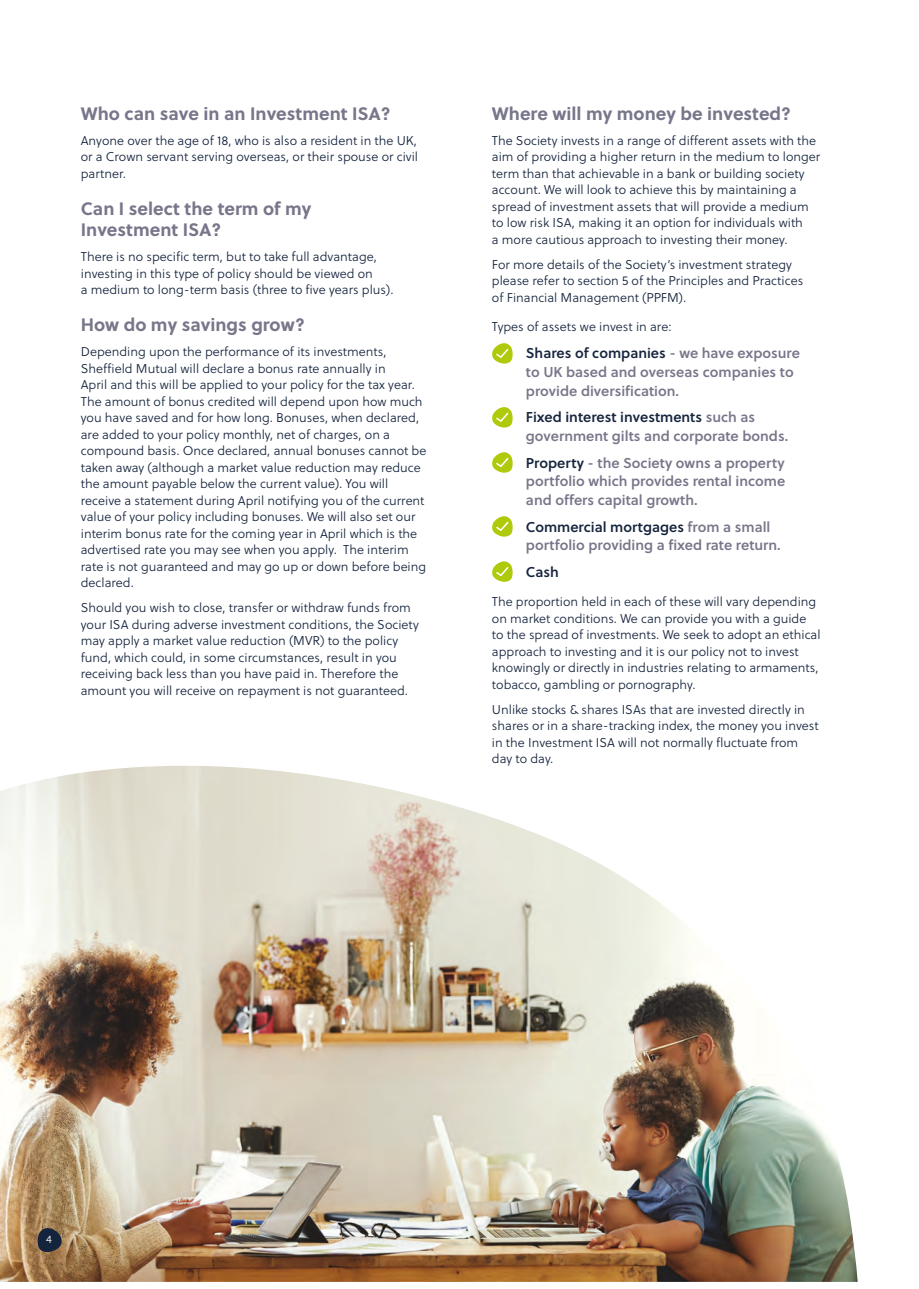
<style>
.page{position:relative;width:919px;height:1289px;background:#fff}
.page>*{position:absolute;margin:0;border:0;box-sizing:border-box;transform-origin:0 0}
.t1{font:700 18px/21.8px "Soleil";color:#77768a}
.Bullet_text{font:14.25px/18.8px "Soleil Sb";color:#77768a}
.Bullet_text-2{font:14.25px "Soleil Sb";color:#15243d}
.Body_copy{font:12.75px/16.5px "Soleil Lt";color:#15243d}
.t2{font:10.8px "Soleil Lt";color:#fff}
.s1{color:#15243d}
</style>
<div class="page">
<svg style="left:492px;top:343px;width:20px;height:21px"></svg>
<svg style="left:492px;top:407px;width:20px;height:20px"></svg>
<svg style="left:492px;top:452px;width:20px;height:21px"></svg>
<svg style="left:492px;top:516px;width:20px;height:20px"></svg>
<svg style="left:492px;top:561px;width:20px;height:21px"></svg>
<img style="left:0;top:765px;width:857px;height:516px">
<svg style="left:38px;top:1227px;width:24px;height:25px"></svg>
<h3 class="t1" style="left:81px;top:102px;width:311px">Who can save in an Investment ISA?</h3>
<p class="Body_copy" style="left:81px;top:132px;width:339px;text-align:justify">Anyone over the age of 18, who is also a resident in the UK, or a Crown servant serving overseas, or their spouse or civil partner.</p>
<h3 class="t1" style="left:81px;top:196px;width:232px">Can I select the term of my<br>Investment ISA?</h3>
<p class="Body_copy" style="left:81px;top:248px;width:314px">There is no specific term, but to take full advantage, investing in this type of policy should be viewed on<br>a medium to long-term basis (three to five years plus).</p>
<h3 class="t1" style="left:81px;top:313px;width:226px">How do my savings grow?</h3>
<p class="Body_copy" style="left:81px;top:343px;width:347px">Depending upon the performance of its investments, Sheffield Mutual will declare a bonus rate annually in<br>April and this will be applied to your policy for the tax year.<br>The amount of bonus credited will depend upon how much you have saved and for how long. Bonuses, when declared, are added to your policy monthly, net of charges, on a compound basis. Once declared, annual bonuses cannot be taken away (although a market value reduction may reduce the amount payable below the current value). You will receive a statement during April notifying you of the current value of your policy including bonuses. We will also set our interim bonus rate for the coming year in April which is the advertised rate you may see when you apply. The interim rate is not guaranteed and may go up or down before being declared.</p>
<p class="Body_copy" style="left:81px;top:599px;width:339px">Should you wish to close, transfer or withdraw funds from your ISA during adverse investment conditions, the Society may apply a market value reduction (MVR) to the policy fund, which could, in some circumstances, result in you receiving back less than you have paid in. Therefore the amount you will receive on repayment is not guaranteed.</p>
<h3 class="t1" style="left:492px;top:102px;width:300px">Where will my money be invested?</h3>
<p class="Body_copy" style="left:492px;top:132px;width:330px">The Society invests in a range of different assets with the aim of providing a higher return in the medium to longer term than that achievable in a bank or building society account. We will look to achieve this by maintaining a spread of investment assets that will provide a medium to low risk ISA, making it an option for individuals with<br>a more cautious approach to investing their money.</p>
<p class="Body_copy" style="left:492px;top:256px;width:313px">For more details of the Society’s investment strategy please refer to section 5 of the Principles and Practices of Financial Management (PPFM).</p>
<p class="Body_copy" style="left:492px;top:318px;width:181px">Types of assets we invest in are:</p>
<p class="Bullet_text" style="left:526px;top:343px;width:275px"><span class="s1">Shares of companies</span> - we have exposure to UK based and overseas companies to provide diversification.</p>
<p class="Bullet_text" style="left:526px;top:407px;width:264px"><span class="s1">Fixed interest investments</span> such as government gilts and corporate bonds.</p>
<p class="Bullet_text" style="left:526px;top:452px;width:261px;text-align:justify"><span class="s1">Property</span> - the Society owns a property portfolio which provides rental income and offers capital growth.</p>
<p class="Bullet_text" style="left:526px;top:516px;width:256px"><span class="s1">Commercial mortgages</span> from a small portfolio providing a fixed rate return.</p>
<p class="Bullet_text-2" style="left:526px;top:561px;width:35px">Cash</p>
<p class="Body_copy" style="left:492px;top:593px;width:330px">The proportion held in each of these will vary depending on market conditions. We can provide you with a guide to the spread of investments. We seek to adopt an ethical approach to investing and it is our policy not to invest knowingly or directly in industries relating to armaments, tobacco, gambling or pornography.</p>
<p class="Body_copy" style="left:492px;top:700px;width:328px">Unlike stocks &amp; shares ISAs that are invested directly in shares or in a share-tracking index, the money you invest in the Investment ISA will not normally fluctuate from day to day.</p>
<p class="t2" style="left:46px;top:1232px;width:7px">4</p>
</div>
